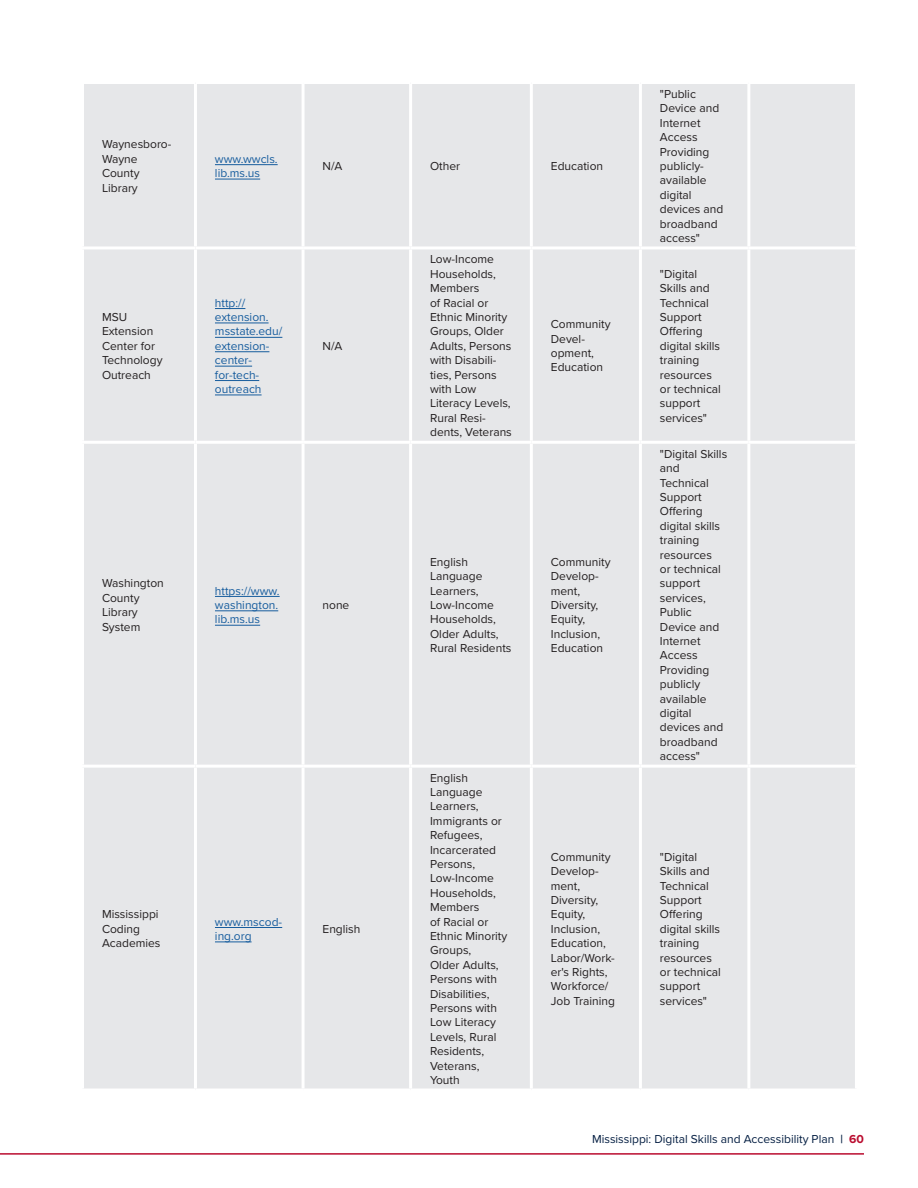
<style>
.page{position:relative;width:918px;height:1188px;background:#fff}
.page>*{position:absolute;margin:0;border:0;box-sizing:border-box;transform-origin:0 0}
.t1{font:12px/14.4px "Proxima Nova";color:#231f20}
.t2{font:12px/14.4px "Proxima Nova";color:#175d9e}
.t3{font:12px "Proxima Nova";color:#041e42}
.s1{font-weight:600}
.s2{font-weight:700;color:#ba0c2f}
</style>
<div class="page">
<hr style="left:0;top:1153px;width:864px;height:2px;background:#ba0c2f">
<div style="left:84px;top:84px;width:771px;height:1005px;background:#e6e7e9"></div>
<hr style="left:194px;top:84px;width:3px;height:162px;background:#fff">
<hr style="left:302px;top:84px;width:3px;height:162px;background:#fff">
<hr style="left:409px;top:84px;width:3px;height:162px;background:#fff">
<hr style="left:530px;top:84px;width:3px;height:162px;background:#fff">
<hr style="left:639px;top:84px;width:3px;height:162px;background:#fff">
<hr style="left:747px;top:84px;width:3px;height:162px;background:#fff">
<hr style="left:81px;top:246px;width:114px;height:3px;background:#fff">
<hr style="left:195px;top:246px;width:108px;height:3px;background:#fff">
<hr style="left:194px;top:249px;width:3px;height:192px;background:#fff">
<hr style="left:303px;top:246px;width:108px;height:3px;background:#fff">
<hr style="left:302px;top:249px;width:3px;height:192px;background:#fff">
<hr style="left:411px;top:246px;width:120px;height:3px;background:#fff">
<hr style="left:409px;top:249px;width:3px;height:192px;background:#fff">
<hr style="left:531px;top:246px;width:109px;height:3px;background:#fff">
<hr style="left:530px;top:249px;width:3px;height:192px;background:#fff">
<hr style="left:640px;top:246px;width:109px;height:3px;background:#fff">
<hr style="left:639px;top:249px;width:3px;height:192px;background:#fff">
<hr style="left:749px;top:246px;width:109px;height:3px;background:#fff">
<hr style="left:747px;top:249px;width:3px;height:192px;background:#fff">
<hr style="left:81px;top:441px;width:114px;height:3px;background:#fff">
<hr style="left:195px;top:441px;width:108px;height:3px;background:#fff">
<hr style="left:194px;top:444px;width:3px;height:321px;background:#fff">
<hr style="left:303px;top:441px;width:108px;height:3px;background:#fff">
<hr style="left:302px;top:444px;width:3px;height:321px;background:#fff">
<hr style="left:411px;top:441px;width:120px;height:3px;background:#fff">
<hr style="left:409px;top:444px;width:3px;height:321px;background:#fff">
<hr style="left:531px;top:441px;width:109px;height:3px;background:#fff">
<hr style="left:530px;top:444px;width:3px;height:321px;background:#fff">
<hr style="left:640px;top:441px;width:109px;height:3px;background:#fff">
<hr style="left:639px;top:444px;width:3px;height:321px;background:#fff">
<hr style="left:749px;top:441px;width:109px;height:3px;background:#fff">
<hr style="left:747px;top:444px;width:3px;height:321px;background:#fff">
<hr style="left:81px;top:765px;width:114px;height:3px;background:#fff">
<hr style="left:195px;top:765px;width:108px;height:3px;background:#fff">
<hr style="left:194px;top:768px;width:3px;height:321px;background:#fff">
<hr style="left:303px;top:765px;width:108px;height:3px;background:#fff">
<hr style="left:302px;top:768px;width:3px;height:321px;background:#fff">
<hr style="left:411px;top:765px;width:120px;height:3px;background:#fff">
<hr style="left:409px;top:768px;width:3px;height:321px;background:#fff">
<hr style="left:531px;top:765px;width:109px;height:3px;background:#fff">
<hr style="left:530px;top:768px;width:3px;height:321px;background:#fff">
<hr style="left:640px;top:765px;width:109px;height:3px;background:#fff">
<hr style="left:639px;top:768px;width:3px;height:321px;background:#fff">
<hr style="left:749px;top:765px;width:109px;height:3px;background:#fff">
<hr style="left:747px;top:768px;width:3px;height:321px;background:#fff">
<hr style="left:215px;top:164px;width:63px;height:1px;background:#175d9e">
<hr style="left:215px;top:179px;width:45px;height:1px;background:#175d9e">
<hr style="left:215px;top:308px;width:30px;height:1px;background:#175d9e">
<hr style="left:215px;top:323px;width:54px;height:1px;background:#175d9e">
<hr style="left:215px;top:337px;width:67px;height:1px;background:#175d9e">
<hr style="left:215px;top:351px;width:54px;height:1px;background:#175d9e">
<hr style="left:215px;top:366px;width:37px;height:1px;background:#175d9e">
<hr style="left:215px;top:380px;width:44px;height:1px;background:#175d9e">
<hr style="left:215px;top:395px;width:47px;height:1px;background:#175d9e">
<hr style="left:215px;top:596px;width:65px;height:1px;background:#175d9e">
<hr style="left:215px;top:610px;width:63px;height:1px;background:#175d9e">
<hr style="left:215px;top:625px;width:45px;height:1px;background:#175d9e">
<hr style="left:215px;top:927px;width:67px;height:1px;background:#175d9e">
<hr style="left:215px;top:942px;width:37px;height:1px;background:#175d9e">
<p class="t1" style="left:102px;top:137px;width:71px">Waynesboro-<br>Wayne<br>County<br>Library</p>
<p class="t1" style="left:102px;top:309px;width:62px">MSU<br>Extension<br>Center for<br>Technology<br>Outreach</p>
<p class="t2" style="left:215px;top:151px;width:64px">www.wwcls. lib.ms.us</p>
<p class="t1" style="left:323px;top:158px;width:21px">N/A</p>
<p class="t1" style="left:430px;top:158px;width:32px">Other</p>
<p class="t1" style="left:551px;top:158px;width:54px">Education</p>
<p class="t2" style="left:215px;top:295px;width:69px">http:// extension. msstate.edu/ extension&shy;center&shy;for-tech&shy;outreach</p>
<p class="t1" style="left:323px;top:338px;width:21px">N/A</p>
<p class="t1" style="left:430px;top:252px;width:83px">Low-Income<br>Households,<br>Members<br>of Racial or<br>Ethnic Minority<br>Groups, Older<br>Adults, Persons with Disabili&shy;ties, Persons with Low<br>Literacy Levels,<br>Rural Resi&shy;dents, Veterans</p>
<p class="t1" style="left:551px;top:317px;width:61px">Community<br>Devel&shy;opment,<br>Education</p>
<p class="t1" style="left:102px;top:576px;width:63px">Washington<br>County<br>Library<br>System</p>
<p class="t2" style="left:215px;top:583px;width:66px;text-align:justify">https://www. washington. lib.ms.us</p>
<p class="t1" style="left:323px;top:597px;width:28px">none</p>
<p class="t1" style="left:102px;top:907px;width:60px">Mississippi<br>Coding<br>Academies</p>
<p class="t2" style="left:215px;top:914px;width:69px">www.mscod&shy;ing.org</p>
<p class="t1" style="left:323px;top:921px;width:39px">English</p>
<p class="t1" style="left:430px;top:554px;width:70px">English<br>Language<br>Learners,<br>Low-Income<br>Households,<br>Older Adults,</p>
<p class="t1" style="left:430px;top:640px;width:83px">Rural Residents</p>
<p class="t1" style="left:551px;top:554px;width:61px">Community<br>Develop&shy;ment,</p>
<p class="t1" style="left:551px;top:597px;width:54px">Diversity,<br>Equity,<br>Inclusion,<br>Education</p>
<p class="t1" style="left:430px;top:770px;width:39px">English</p>
<p class="t1" style="left:430px;top:784px;width:54px">Language</p>
<p class="t1" style="left:430px;top:799px;width:50px">Learners,</p>
<p class="t1" style="left:430px;top:813px;width:73px">Immigrants or<br>Refugees,</p>
<p class="t1" style="left:430px;top:842px;width:67px">Incarcerated</p>
<p class="t1" style="left:430px;top:856px;width:79px">Persons,<br>Low-Income<br>Households,<br>Members<br>of Racial or<br>Ethnic Minority<br>Groups,<br>Older Adults,<br>Persons with<br>Disabilities,<br>Persons with<br>Low Literacy<br>Levels, Rural<br>Residents,</p>
<p class="t1" style="left:430px;top:1058px;width:51px">Veterans,<br>Youth</p>
<p class="t1" style="left:551px;top:849px;width:61px">Community<br>Develop&shy;ment,</p>
<p class="t1" style="left:551px;top:892px;width:49px">Diversity,<br>Equity,</p>
<p class="t1" style="left:551px;top:921px;width:51px">Inclusion,</p>
<p class="t1" style="left:551px;top:935px;width:66px">Education,<br>Labor/Work&shy;er's Rights,<br>Workforce/<br>Job Training</p>
<p class="t1" style="left:660px;top:86px;width:65px">"Public<br>Device and<br>Internet<br>Access<br>Providing publicly&shy;available digital devices and broadband access"</p>
<p class="t1" style="left:660px;top:266px;width:63px">"Digital<br>Skills and<br>Technical<br>Support<br>Offering digital skills training resources or technical support services"</p>
<p class="t1" style="left:660px;top:446px;width:69px">"Digital Skills and</p>
<p class="t1" style="left:660px;top:475px;width:63px">Technical<br>Support<br>Offering digital skills training resources or technical support</p>
<p class="t1" style="left:660px;top:590px;width:65px">services,<br>Public<br>Device and<br>Internet<br>Access<br>Providing publicly available digital devices and broadband access"</p>
<p class="t1" style="left:660px;top:849px;width:63px">"Digital<br>Skills and<br>Technical<br>Support<br>Offering digital skills training resources or technical support services"</p>
<p class="t3" style="left:592px;top:1130px;width:273px">Mississippi: Digital Skills and Accessibility Plan <span class="s1">|</span> <span class="s2">60</span></p>
</div>
